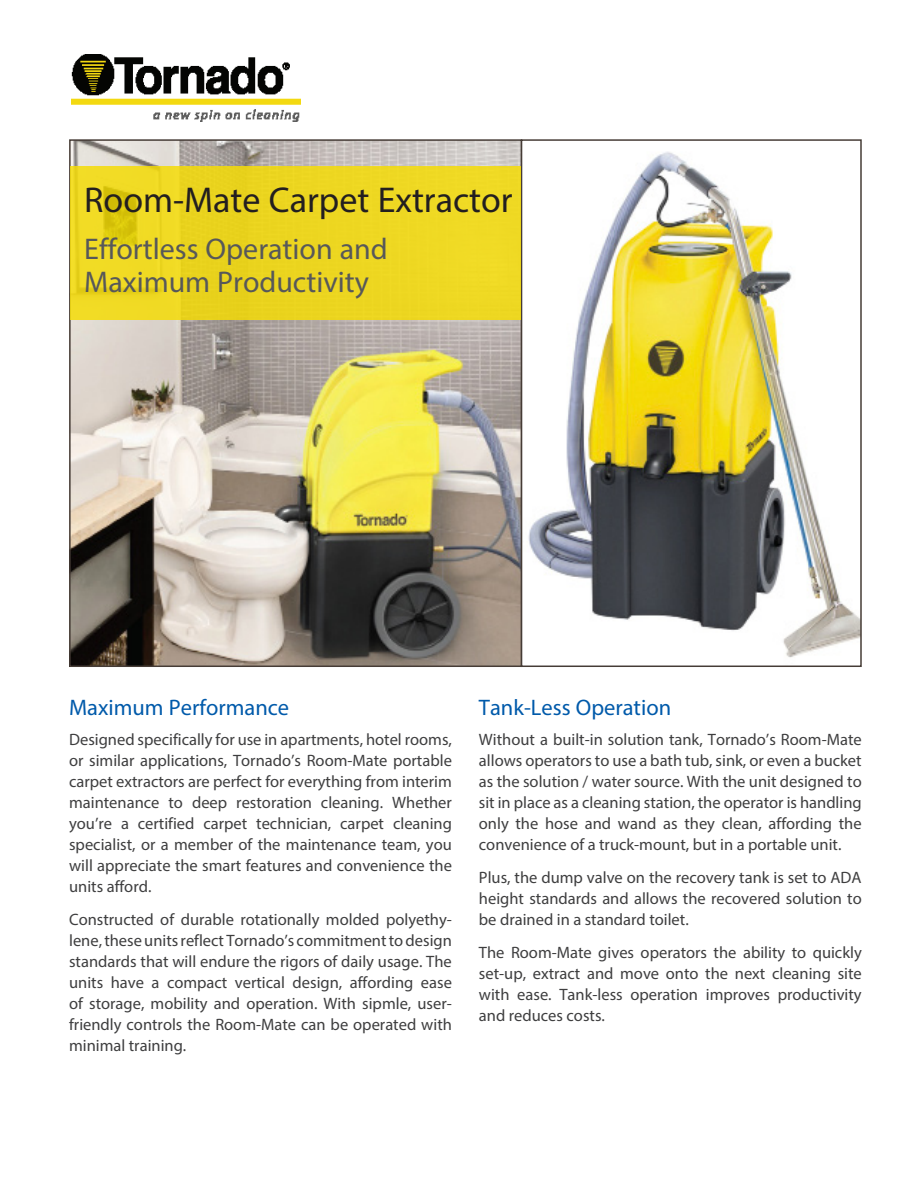
<style>
.page{position:relative;width:918px;height:1188px;background:#fff}
.page>*{position:absolute;margin:0;border:0;box-sizing:border-box;transform-origin:0 0}
.Product_name{font:36px "Myriad Pro";color:#231f20}
.product_subhead{font:30px/33px "Myriad Pro";color:#57585a}
.subhead_blue{font:22.5px "Myriad Pro";color:#015aaa}
.body{font:16.5px/21px "Myriad Pro";color:#3e3e3f;text-align:justify}
</style>
<div class="page">
<img style="left:72px;top:142px;width:787px;height:522px">
<div style="left:69px;top:139px;width:453px;height:528px;border:2px solid #463c36"></div>
<div style="left:521px;top:139px;width:341px;height:528px;border:2px solid #463c36"></div>
<div style="left:71px;top:166px;width:450px;height:153px;background:#eed721"></div>
<img style="left:72px;top:54px;width:229px;height:67px">
<p class="Product_name" style="left:84px;top:178px;width:430px">Room-Mate Carpet Extractor</p>
<p class="product_subhead" style="left:84px;top:232px;width:305px">Effortless Operation and<br>Maximum Productivity</p>
<p class="subhead_blue" style="left:69px;top:693px;width:222px">Maximum Performance</p>
<p class="body" style="left:69px;top:728px;width:384px">Designed specifically for use in apartments, hotel rooms, or similar applications, Tornado’s Room-Mate portable carpet extractors are perfect for everything from interim maintenance to deep restoration cleaning. Whether you’re a certified carpet technician, carpet cleaning specialist, or a member of the maintenance team, you will appreciate the smart features and convenience the units afford.</p>
<p class="body" style="left:69px;top:908px;width:384px">Constructed of durable rotationally molded polyethy&shy;lene, these units reflect Tornado’s commitment to design standards that will endure the rigors of daily usage. The units have a compact vertical design, affording ease of storage, mobility and operation. With sipmle, user&shy;friendly controls the Room-Mate can be operated with minimal training.</p>
<p class="subhead_blue" style="left:479px;top:693px;width:194px">Tank-Less Operation</p>
<p class="body" style="left:479px;top:728px;width:384px">Without a built-in solution tank, Tornado’s Room-Mate allows operators to use a bath tub, sink, or even a bucket as the solution / water source. With the unit designed to sit in place as a cleaning station, the operator is handling only the hose and wand as they clean, affording the convenience of a truck-mount, but in a portable unit.</p>
<p class="body" style="left:479px;top:866px;width:384px">Plus, the dump valve on the recovery tank is set to ADA height standards and allows the recovered solution to be drained in a standard toilet.</p>
<p class="body" style="left:479px;top:941px;width:384px">The Room-Mate gives operators the ability to quickly set-up, extract and move onto the next cleaning site with ease. Tank-less operation improves productivity and reduces costs.</p>
</div>
